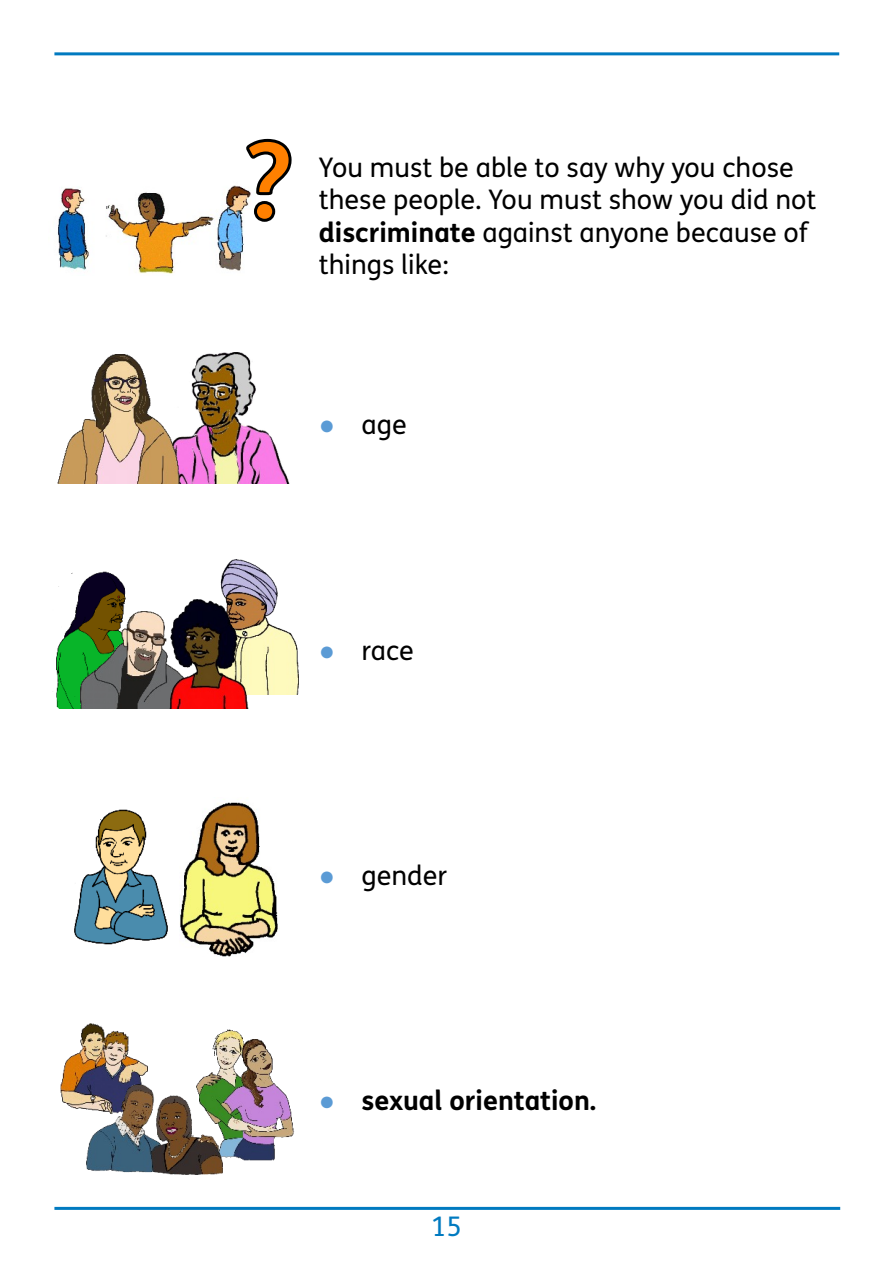
<style>
.page{position:relative;width:893px;height:1263px;background:#fff}
.page>*{position:absolute;margin:0;border:0;box-sizing:border-box;transform-origin:0 0}
.t1{font:27px/32.1px "FS Me";color:#000}
.t2{font:700 27px "FS Me";color:#000}
.t3{font:27px "FS Me";color:#017ac0}
.s1{font-weight:700}
.s2{font-family:"Times New Roman";color:#5b9bd5}
</style>
<div class="page">
<hr style="left:54px;top:1207px;width:786px;height:3px;background:#017ac0">
<hr style="left:54px;top:52px;width:785px;height:3px;background:#017ac0">
<img style="left:57px;top:185px;width:188px;height:89px">
<svg style="left:245px;top:138px;width:47px;height:84px"></svg>
<img style="left:74px;top:809px;width:94px;height:135px">
<img style="left:180px;top:352px;width:110px;height:132px">
<img style="left:57px;top:354px;width:123px;height:130px">
<img style="left:180px;top:802px;width:98px;height:154px">
<img style="left:220px;top:559px;width:78px;height:136px">
<img style="left:52px;top:571px;width:74px;height:137px">
<img style="left:80px;top:611px;width:88px;height:97px">
<img style="left:168px;top:599px;width:80px;height:109px">
<img style="left:61px;top:1023px;width:86px;height:87px">
<img style="left:197px;top:1029px;width:97px;height:131px">
<img style="left:87px;top:1084px;width:135px;height:90px">
<p class="t1" style="left:319px;top:155px;width:499px">You must be able to say why you chose these people. You must show you did not <span class="s1">discriminate</span> against anyone because of things like:</p>
<p class="t1" style="left:319px;top:411px;width:89px"><span class="s2">●</span> age</p>
<p class="t1" style="left:319px;top:637px;width:97px"><span class="s2">●</span> race</p>
<p class="t1" style="left:319px;top:862px;width:130px"><span class="s2">●</span> gender</p>
<p class="t2" style="left:319px;top:1090px;width:279px"><span class="s2">●</span> sexual orientation.</p>
<p class="t3" style="left:431px;top:1216px;width:32px">15</p>
</div>
